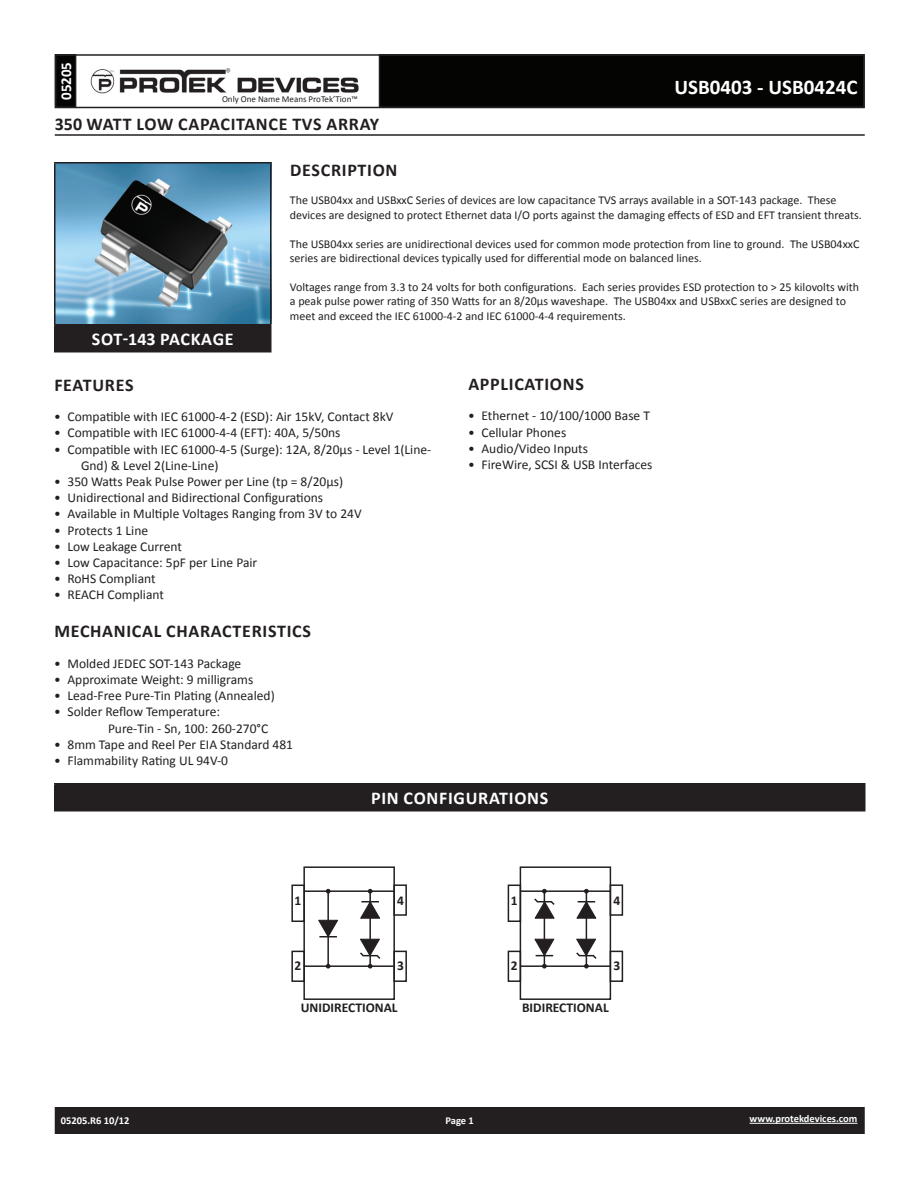
<style>
.page{position:relative;width:918px;height:1188px;background:#fff}
.page>*{position:absolute;margin:0;border:0;box-sizing:border-box;transform-origin:0 0}
.t1{font:700 21px "Calibri";color:#fff}
.t2{font:700 18px "Calibri";letter-spacing:.04em;color:#231f20}
.t3{font:700 18px "Calibri";letter-spacing:.04em;color:#fff}
.t4{font:700 15px "Calibri";color:#fff}
.t5{font:13.5px/16.2px "Calibri";color:#231f20}
.t6{font:700 13.5px "Calibri";color:#231f20}
.t7{font:12px/14.4px "Calibri";color:#231f20}
.t8{font:700 10.5px "Calibri";color:#fff}
.t9{font:9px "Calibri";color:#231f20}
</style>
<div class="page">
<div style="left:56px;top:1108px;width:808px;height:25px;background:#231f20"></div>
<div style="left:55px;top:1107px;width:810px;height:27px;border:2px solid #231f20"></div>
<div style="left:56px;top:55px;width:20px;height:52px;background:#040503"></div>
<div style="left:55px;top:54px;width:21px;height:54px;border:2px solid #231f20"></div>
<div style="left:380px;top:55px;width:484px;height:52px;background:#040503"></div>
<div style="left:55px;top:54px;width:810px;height:54px;border:2px solid #231f20"></div>
<img style="left:90px;top:68px;width:269px;height:26px">
<hr style="left:750px;top:1123px;width:107px;height:1px;background:#fff">
<hr style="left:55px;top:134px;width:810px;height:2px;background:#231f20">
<img style="left:56px;top:164px;width:214px;height:160px">
<div style="left:55px;top:325px;width:216px;height:27px;background:#231f20"></div>
<hr style="left:54px;top:162px;width:218px;height:2px;background:#231f20">
<hr style="left:54px;top:164px;width:2px;height:160px;background:#231f20">
<hr style="left:270px;top:164px;width:2px;height:160px;background:#231f20">
<hr style="left:54px;top:324px;width:218px;height:2px;background:#231f20">
<hr style="left:54px;top:326px;width:2px;height:25px;background:#231f20">
<hr style="left:270px;top:326px;width:2px;height:25px;background:#231f20">
<hr style="left:54px;top:351px;width:218px;height:1px;background:#231f20">
<div style="left:55px;top:784px;width:810px;height:27px;background:#231f20"></div>
<hr style="left:54px;top:783px;width:812px;height:1px;background:#231f20">
<hr style="left:54px;top:784px;width:2px;height:26px;background:#231f20">
<hr style="left:864px;top:784px;width:2px;height:26px;background:#231f20">
<hr style="left:54px;top:810px;width:812px;height:2px;background:#231f20">
<div style="left:303px;top:866px;width:92px;height:134px;border:2px solid #231f20"></div>
<div style="left:291px;top:951px;width:14px;height:31px;border:2px solid #231f20"></div>
<div style="left:393px;top:951px;width:14px;height:31px;border:2px solid #231f20"></div>
<div style="left:393px;top:884px;width:14px;height:32px;border:2px solid #231f20"></div>
<div style="left:291px;top:885px;width:14px;height:37px;border:2px solid #231f20"></div>
<svg style="left:318px;top:920px;width:20px;height:17px"></svg>
<svg style="left:360px;top:901px;width:20px;height:18px"></svg>
<hr style="left:304px;top:890px;width:90px;height:2px;background:#231f20">
<hr style="left:305px;top:965px;width:89px;height:2px;background:#231f20">
<hr style="left:327px;top:891px;width:2px;height:75px;background:#231f20">
<hr style="left:369px;top:891px;width:2px;height:75px;background:#231f20">
<svg style="left:358px;top:939px;width:24px;height:29px"></svg>
<div style="left:520px;top:866px;width:91px;height:134px;border:2px solid #231f20"></div>
<div style="left:508px;top:951px;width:13px;height:31px;border:2px solid #231f20"></div>
<div style="left:610px;top:951px;width:13px;height:31px;border:2px solid #231f20"></div>
<div style="left:610px;top:884px;width:13px;height:32px;border:2px solid #231f20"></div>
<div style="left:508px;top:885px;width:13px;height:37px;border:2px solid #231f20"></div>
<svg style="left:534px;top:939px;width:21px;height:17px"></svg>
<svg style="left:576px;top:901px;width:21px;height:18px"></svg>
<hr style="left:520px;top:890px;width:90px;height:2px;background:#231f20">
<hr style="left:521px;top:965px;width:89px;height:2px;background:#231f20">
<hr style="left:544px;top:891px;width:1px;height:75px;background:#231f20">
<hr style="left:586px;top:891px;width:1px;height:75px;background:#231f20">
<svg style="left:575px;top:939px;width:23px;height:29px"></svg>
<svg style="left:533px;top:889px;width:23px;height:30px"></svg>
<p class="t4" style="left:56px;top:100px;width:40px;rotate:-90deg">05205</p>
<p class="t9" style="left:222px;top:93px;width:137px">Only One Name Means ProTek’Tion™</p>
<h1 class="t1" style="left:674px;top:74px;width:185px">USB0403 - USB0424C</h1>
<h2 class="t2" style="left:55px;top:112px;width:326px">350 WATT LOW CAPACITANCE TVS ARRAY</h2>
<h2 class="t2" style="left:290px;top:158px;width:109px">DESCRIPTION</h2>
<p class="t7" style="left:290px;top:193px;width:574px">The USB04xx and USBxxC Series of devices are low capacitance TVS arrays available in a SOT-143 package. These devices are designed to protect Ethernet data I/O ports against the damaging effects of ESD and EFT transient threats.</p>
<p class="t7" style="left:290px;top:236px;width:571px">The USB04xx series are unidirectional devices used for common mode protection from line to ground. The USB04xxC series are bidirectional devices typically used for differential mode on balanced lines.</p>
<p class="t7" style="left:290px;top:280px;width:571px">Voltages range from 3.3 to 24 volts for both configurations. Each series provides ESD protection to &gt; 25 kilovolts with a peak pulse power rating of 350 Watts for an 8/20µs waveshape. The USB04xx and USBxxC series are designed to meet and exceed the IEC 61000-4-2 and IEC 61000-4-4 requirements.</p>
<h2 class="t3" style="left:92px;top:328px;width:143px">SOT-143 PACKAGE</h2>
<h2 class="t2" style="left:54px;top:373px;width:79px">FEATURES</h2>
<p class="t5" style="left:54px;top:409px;width:341px">• Compatible with IEC 61000-4-2 (ESD): Air 15kV, Contact 8kV</p>
<p class="t5" style="left:54px;top:425px;width:288px">• Compatible with IEC 61000-4-4 (EFT): 40A, 5/50ns</p>
<p class="t5" style="left:81px;top:441px;width:352px;text-indent:-27px">• Compatible with IEC 61000-4-5 (Surge): 12A, 8/20µs - Level 1(Line-<br>Gnd) &amp; Level 2(Line-Line)</p>
<p class="t5" style="left:54px;top:473px;width:291px">• 350 Watts Peak Pulse Power per Line (tp = 8/20µs)</p>
<p class="t5" style="left:54px;top:490px;width:271px">• Unidirectional and Bidirectional Configurations</p>
<p class="t5" style="left:54px;top:506px;width:309px">• Available in Multiple Voltages Ranging from 3V to 24V</p>
<p class="t5" style="left:54px;top:522px;width:96px">• Protects 1 Line</p>
<p class="t5" style="left:54px;top:538px;width:129px">• Low Leakage Current</p>
<p class="t5" style="left:54px;top:554px;width:205px">• Low Capacitance: 5pF per Line Pair</p>
<p class="t5" style="left:54px;top:571px;width:103px">• RoHS Compliant</p>
<p class="t5" style="left:54px;top:587px;width:111px">• REACH Compliant</p>
<h2 class="t2" style="left:54px;top:620px;width:248px">MECHANICAL CHARACTERISTICS</h2>
<p class="t5" style="left:54px;top:655px;width:189px">• Molded JEDEC SOT-143 Package</p>
<p class="t5" style="left:54px;top:671px;width:201px">• Approximate Weight: 9 milligrams</p>
<p class="t5" style="left:54px;top:688px;width:222px">• Lead-Free Pure-Tin Plating (Annealed)</p>
<p class="t5" style="left:108px;top:704px;width:162px;text-indent:-54px">• Solder Reflow Temperature:<br>Pure-Tin - Sn, 100: 260-270°C</p>
<p class="t5" style="left:54px;top:736px;width:241px">• 8mm Tape and Reel Per EIA Standard 481</p>
<p class="t5" style="left:54px;top:752px;width:176px">• Flammability Rating UL 94V-0</p>
<h2 class="t2" style="left:468px;top:372px;width:116px">APPLICATIONS</h2>
<p class="t5" style="left:468px;top:408px;width:183px">• Ethernet - 10/100/1000 Base T</p>
<p class="t5" style="left:468px;top:424px;width:100px">• Cellular Phones</p>
<p class="t5" style="left:468px;top:440px;width:122px">• Audio/Video Inputs</p>
<p class="t5" style="left:468px;top:457px;width:186px">• FireWire, SCSI &amp; USB Interfaces</p>
<h2 class="t3" style="left:371px;top:787px;width:129px">PIN CON FIGURATIONS</h2>
<p class="t6" style="left:294px;top:893px;width:8px">1</p>
<p class="t6" style="left:397px;top:892px;width:8px">4</p>
<p class="t6" style="left:511px;top:892px;width:8px">1</p>
<p class="t6" style="left:613px;top:892px;width:8px">4</p>
<p class="t6" style="left:294px;top:957px;width:8px">2</p>
<p class="t6" style="left:613px;top:958px;width:8px">3</p>
<p class="t6" style="left:511px;top:957px;width:8px">2</p>
<p class="t6" style="left:397px;top:958px;width:8px">3</p>
<p class="t6" style="left:301px;top:999px;width:98px">UNIDIRECTIONAL</p>
<p class="t6" style="left:522px;top:999px;width:88px">BIDIRECTIONAL</p>
<p class="t8" style="left:61px;top:1114px;width:70px">05205.R6 10/12</p>
<p class="t8" style="left:446px;top:1114px;width:30px">PAGE 1</p>
<p class="t8" style="left:750px;top:1112px;width:109px">WWW.PROTEKDEVICES.COM</p>
</div>
